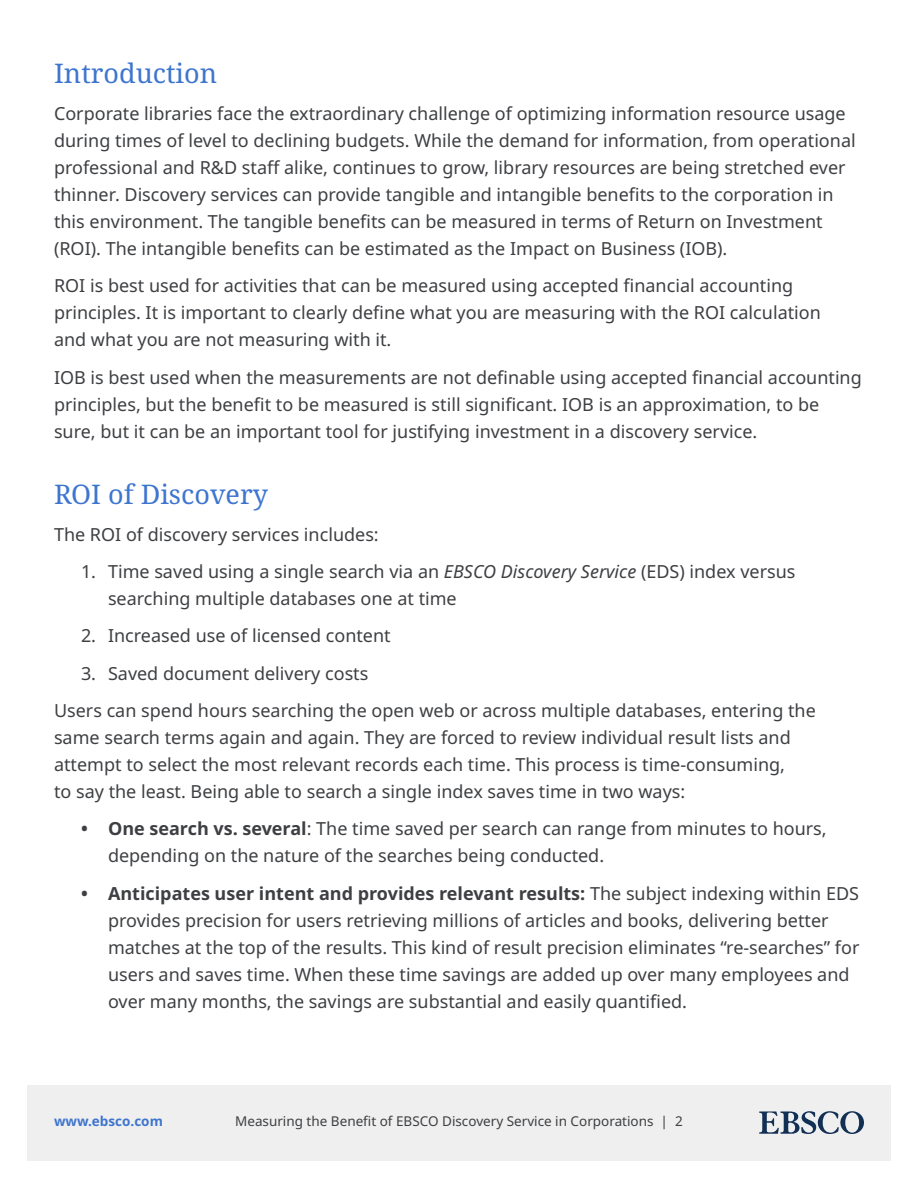
<style>
.page{position:relative;width:918px;height:1188px;background:#fff}
.page>*{position:absolute;margin:0;border:0;box-sizing:border-box;transform-origin:0 0}
.t1{font:27px "Noto Serif";color:#3e75cf}
.t2{font:18px/27px "Noto Sans";color:#3d3f42}
.t3{font:13.5px "Noto Sans";color:#3d3f42}
.t4{font:700 13.5px "Noto Sans";color:#3e75cf}
.s1{font-style:italic}
.s2{font-weight:700}
</style>
<div class="page">
<div style="left:27px;top:1085px;width:864px;height:76px;background:#efefef"></div>
<svg style="left:759px;top:1111px;width:105px;height:23px"></svg>
<h1 class="t1" style="left:54px;top:55px;width:165px">Introduction</h1>
<p class="t2" style="left:54px;top:100px;width:803px">Corporate libraries face the extraordinary challenge of optimizing information resource usage during times of level to declining budgets. While the demand for information, from operational professional and R&amp;D staff alike, continues to grow, library resources are being stretched ever thinner. Discovery services can provide tangible and intangible benefits to the corporation in this environment. The tangible benefits can be measured in terms of Return on Investment (ROI). The intangible benefits can be estimated as the Impact on Business (IOB).</p>
<p class="t2" style="left:54px;top:273px;width:768px">ROI is best used for activities that can be measured using accepted financial accounting principles. It is important to clearly define what you are measuring with the ROI calculation and what you are not measuring with it.</p>
<p class="t2" style="left:54px;top:364px;width:809px">IOB is best used when the measurements are not definable using accepted financial accounting principles, but the benefit to be measured is still significant. IOB is an approximation, to be sure, but it can be an important tool for justifying investment in a discovery service.</p>
<h1 class="t1" style="left:54px;top:475px;width:216px">ROI of Discovery</h1>
<p class="t2" style="left:54px;top:521px;width:326px">The ROI of discovery services includes:</p>
<p class="t2" style="left:108px;top:559px;width:689px;text-indent:-27px">1. Time saved using a single search via an <span class="s1">EBSCO Discovery Service</span> (EDS) index versus searching multiple databases one at time</p>
<p class="t2" style="left:81px;top:623px;width:311px">2. Increased use of licensed content</p>
<p class="t2" style="left:54px;top:655px;width:763px;line-height:37.2px;text-indent:27px">3. Saved document delivery costs<br>Users can spend hours searching the open web or across multiple databases, entering the</p>
<p class="t2" style="left:54px;top:724px;width:738px">same search terms again and again. They are forced to review individual result lists and attempt to select the most relevant records each time. This process is time-consuming, to say the least. Being able to search a single index saves time in two ways:</p>
<p class="t2" style="left:108px;top:816px;width:720px;text-indent:-27px"><span class="s2">• One search vs. several</span>: The time saved per search can range from minutes to hours, depending on the nature of the searches being conducted.</p>
<p class="t2" style="left:108px;top:880px;width:753px;text-indent:-27px"><span class="s2">• Anticipates user intent and provides relevant results:</span> The subject indexing within EDS provides precision for users retrieving millions of articles and books, delivering better matches at the top of the results. This kind of result precision eliminates “re-searches” for users and saves time. When these time savings are added up over many employees and over many months, the savings are substantial and easily quantified.</p>
<p class="t4" style="left:54px;top:1111px;width:110px">www.ebsco.com</p>
<p class="t3" style="left:235px;top:1111px;width:449px">Measuring the Benefit of EBSCO Discovery Service in Corporations | 2</p>
</div>
